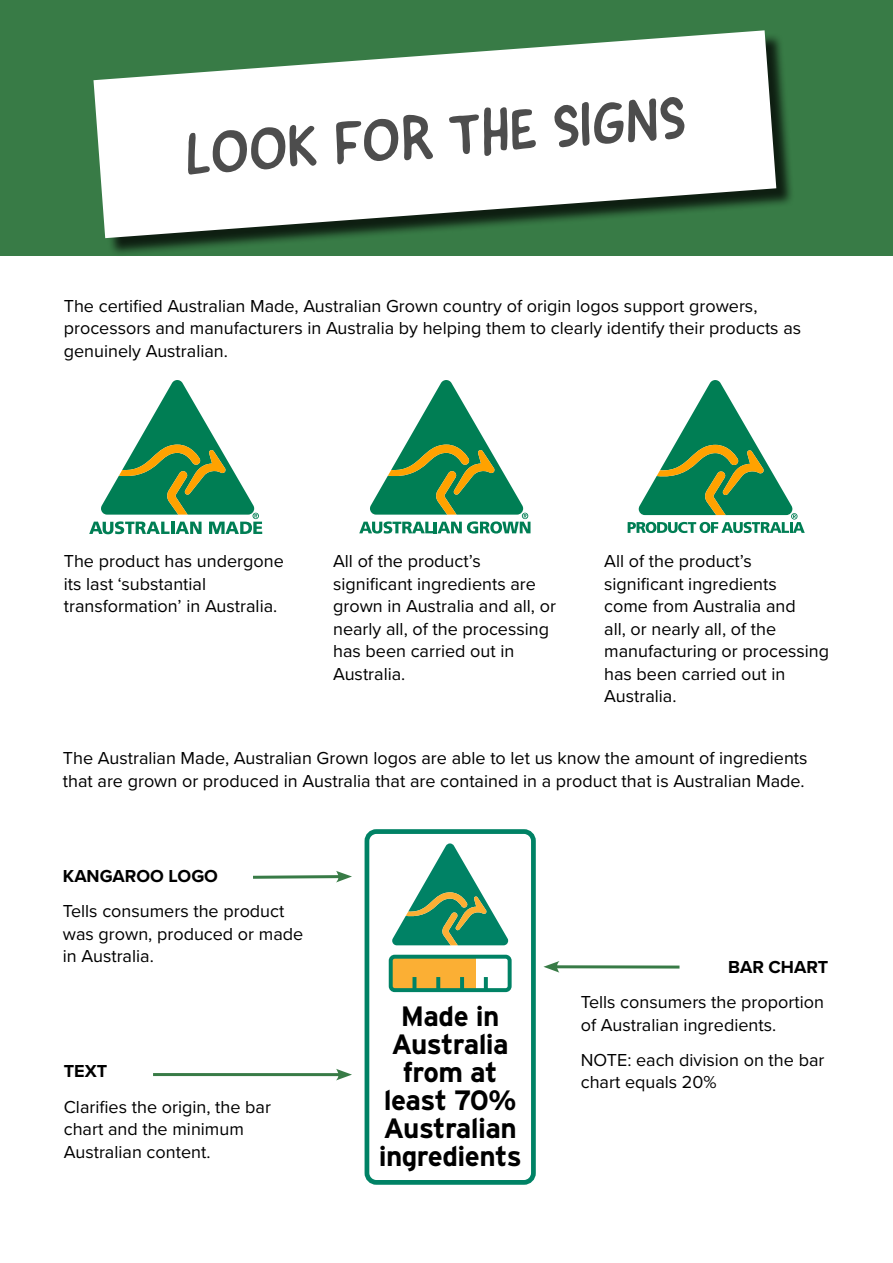
<style>
.page{position:relative;width:893px;height:1263px;background:#fff}
.page>*{position:absolute;margin:0;border:0;box-sizing:border-box;transform-origin:0 0}
.t1{font:60px "Good Dog New";color:#4d4d4d}
.t2{font:700 27.9px/27.9px "Interstate";letter-spacing:-.02em;color:#000;text-align:center}
.t3{font:18px/22.5px "Proxima Nova";color:#000}
.t4{font:700 18px "Proxima Nova";color:#000}
</style>
<div class="page">
<div style="left:0;top:0;width:893px;height:256px;background:#387b46"></div>
<div style="left:96px;top:33px;width:698px;height:224px;background:#000;opacity:.75"></div>
<svg style="left:93px;top:30px;width:683px;height:208px;fill:#fff"></svg>
<svg style="left:89px;top:380px;width:174px;height:155px"></svg>
<svg style="left:359px;top:380px;width:172px;height:154px"></svg>
<svg style="left:627px;top:380px;width:178px;height:154px"></svg>
<div style="left:365px;top:829px;width:171px;height:356px;border:5px solid #008265;border-radius:9px"></div>
<div style="left:391px;top:957px;width:85px;height:33px;background:#fbaf34"></div>
<svg style="left:392px;top:843px;width:116px;height:102px"></svg>
<div style="left:389px;top:955px;width:123px;height:37px;border:4px solid #008265;border-radius:4px"></div>
<svg style="left:436px;top:977px;width:4px;height:13px"></svg>
<svg style="left:412px;top:977px;width:4px;height:13px"></svg>
<svg style="left:460px;top:977px;width:4px;height:13px"></svg>
<svg style="left:484px;top:977px;width:4px;height:13px"></svg>
<svg style="left:253px;top:871px;width:99px;height:11px"></svg>
<hr style="left:153px;top:1073px;width:189px;height:3px;background:#387b46">
<svg style="left:336px;top:1069px;width:16px;height:11px"></svg>
<hr style="left:554px;top:965px;width:125px;height:3px;background:#387b46">
<svg style="left:543px;top:961px;width:16px;height:12px"></svg>
<h1 class="t1" style="left:182px;top:115px;width:504px;rotate:-4deg">LOOK FOR THE SIGNS</h1>
<p class="t3" style="left:64px;top:294px;width:739px">The certified Australian Made, Australian Grown country of origin logos support growers, processors and manufacturers in Australia by helping them to clearly identify their products as genuinely Australian.</p>
<p class="t3" style="left:64px;top:549px;width:222px">The product has undergone its last ‘substantial transformation’ in Australia.</p>
<p class="t3" style="left:333px;top:549px;width:224px">All of the product’s significant ingredients are grown in Australia and all, or nearly all, of the processing has been carried out in<br>Australia.</p>
<p class="t3" style="left:604px;top:549px;width:226px">All of the product’s significant ingredients<br>come from Australia and<br>all, or nearly all, of the manufacturing or processing has been carried out in<br>Australia.</p>
<p class="t3" style="left:63px;top:746px;width:746px">The Australian Made, Australian Grown logos are able to let us know the amount of ingredients that are grown or produced in Australia that are contained in a product that is Australian Made.</p>
<p class="t4" style="left:63px;top:862px;width:157px">KANGAROO LOGO</p>
<p class="t3" style="left:63px;top:899px;width:242px">Tells consumers the product was grown, produced or made in Australia.</p>
<p class="t4" style="left:64px;top:1058px;width:45px">TEXT</p>
<p class="t3" style="left:64px;top:1094px;width:209px">Clarifies the origin, the bar chart and the minimum<br>Australian content.</p>
<h2 class="t2" style="left:379px;top:1002px;width:144px">Made in<br>Australia from at least 70%<br>Australian ingredients</h2>
<p class="t4" style="left:728px;top:953px;width:102px">BAR CHART</p>
<p class="t3" style="left:581px;top:990px;width:245px">Tells consumers the proportion of Australian ingredients.</p>
<p class="t3" style="left:581px;top:1048px;width:245px">NOTE: each division on the bar chart equals 20%</p>
</div>
